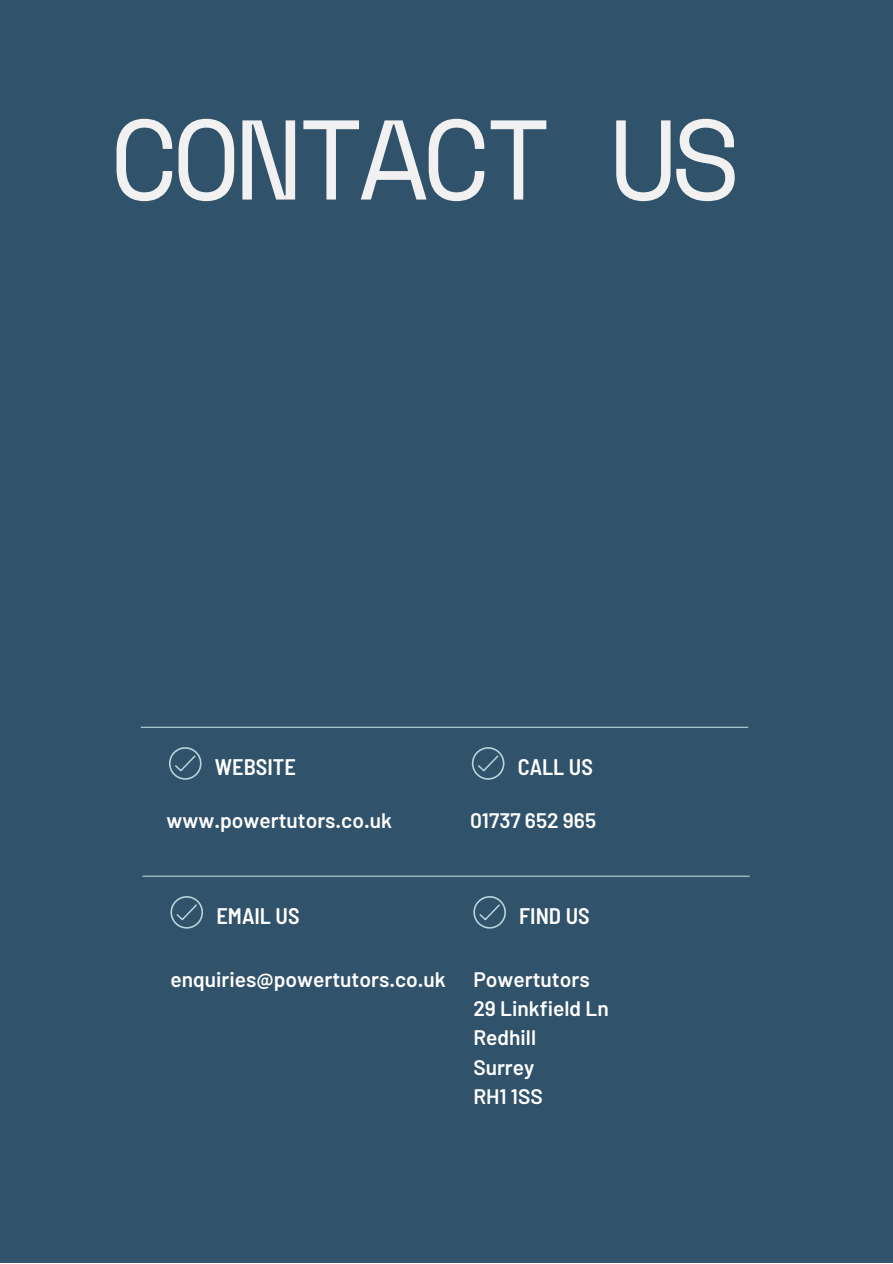
<style>
.page{position:relative;width:893px;height:1264px;background:#fff}
.page>*{position:absolute;margin:0;border:0;box-sizing:border-box;transform-origin:0 0}
.t1{font:113.1px "Space Mono";letter-spacing:-.06em;color:#f1f1f1}
.t2{font:600 semi-condensed 22.5px "Barlow";color:#fff}
.t3{font:600 21px/29.2px "Barlow";color:#fff}
</style>
<div class="page">
<div style="left:0;top:0;width:892px;height:1262px;background:#30526a"></div>
<hr style="left:141px;top:726px;width:607px;height:2px;background:#b7d5dd">
<hr style="left:142px;top:875px;width:607px;height:1px;background:#b7d5dd">
<svg style="left:169px;top:747px;width:32px;height:32px"></svg>
<svg style="left:472px;top:747px;width:32px;height:32px"></svg>
<svg style="left:170px;top:896px;width:33px;height:32px"></svg>
<svg style="left:473px;top:896px;width:33px;height:32px"></svg>
<h1 class="t1" style="left:109px;top:73px;width:632px">CONTACT US</h1>
<p class="t2" style="left:215px;top:752px;width:83px">WEBSITE</p>
<p class="t3" style="left:166px;top:805px;width:227px">www.powertutors.co.uk</p>
<p class="t2" style="left:517px;top:752px;width:77px">CALL US</p>
<p class="t3" style="left:470px;top:805px;width:128px">01737 652 965</p>
<p class="t2" style="left:216px;top:901px;width:85px">EMAIL US</p>
<p class="t3" style="left:170px;top:963px;width:277px">enquiries@powertutors.co.uk</p>
<p class="t2" style="left:519px;top:901px;width:72px">FIND US</p>
<p class="t3" style="left:473px;top:963px;width:137px">Powertutors<br>29 Linkfield Ln<br>Redhill<br>Surrey<br>RH1 1SS</p>
</div>
